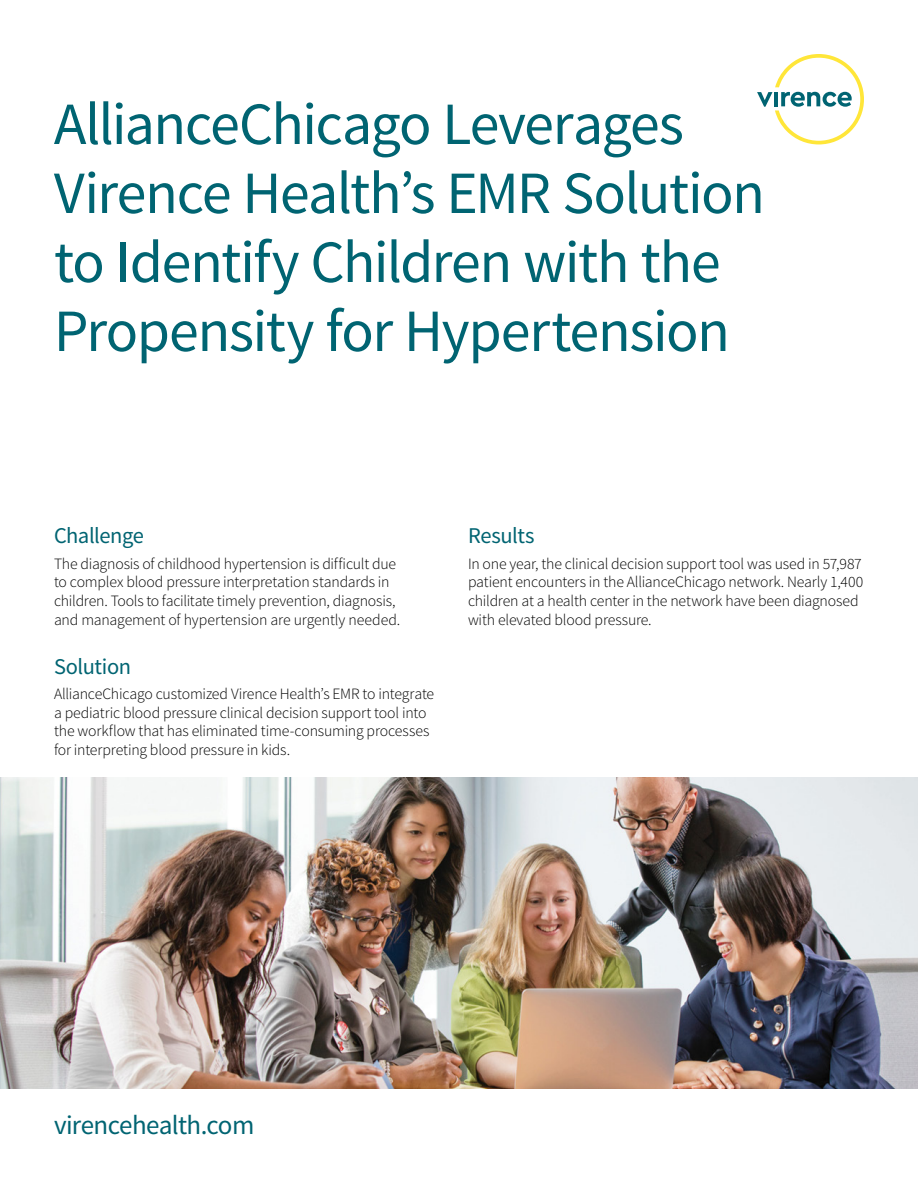
<style>
.page{position:relative;width:918px;height:1188px;background:#fff}
.page>*{position:absolute;margin:0;border:0;box-sizing:border-box;transform-origin:0 0}
.t1{font:60px/69px "Source Sans Pro";letter-spacing:-.025em;color:#006472}
.t2{font:27px "Source Sans Pro";letter-spacing:-.02em;color:#006472}
.t3{font:22.5px "Source Sans Pro";letter-spacing:-.02em;color:#006472}
.t4{font:300 15.75px/18.8px "Source Sans Pro";letter-spacing:-.01em;color:#000}
</style>
<div class="page">
<img style="left:0;top:778px;width:918px;height:311px">
<svg style="left:757px;top:54px;width:107px;height:90px"></svg>
<h1 class="t1" style="left:54px;top:91px;width:712px">AllianceChicago Leverages<br>Virence Health’s EMR Solution to Identify Children with the<br>Propensity for Hypertension</h1>
<h3 class="t3" style="left:54px;top:522px;width:92px">Challenge</h3>
<p class="t4" style="left:54px;top:554px;width:348px">The diagnosis of childhood hypertension is difficult due to complex blood pressure interpretation standards in children. Tools to facilitate timely prevention, diagnosis, and management of hypertension are urgently needed.</p>
<h3 class="t3" style="left:54px;top:652px;width:79px">Solution</h3>
<p class="t4" style="left:54px;top:684px;width:382px">AllianceChicago customized Virence Health’s EMR to integrate a pediatric blood pressure clinical decision support tool into the workflow that has eliminated time-consuming processes for interpreting blood pressure in kids.</p>
<h3 class="t3" style="left:468px;top:522px;width:68px">Results</h3>
<p class="t4" style="left:468px;top:554px;width:397px">In one year, the clinical decision support tool was used in 57,987 patient encounters in the AllianceChicago network. Nearly 1,400 children at a health center in the network have been diagnosed with elevated blood pressure.</p>
<h2 class="t2" style="left:54px;top:1108px;width:202px">virencehealth.com</h2>
</div>
